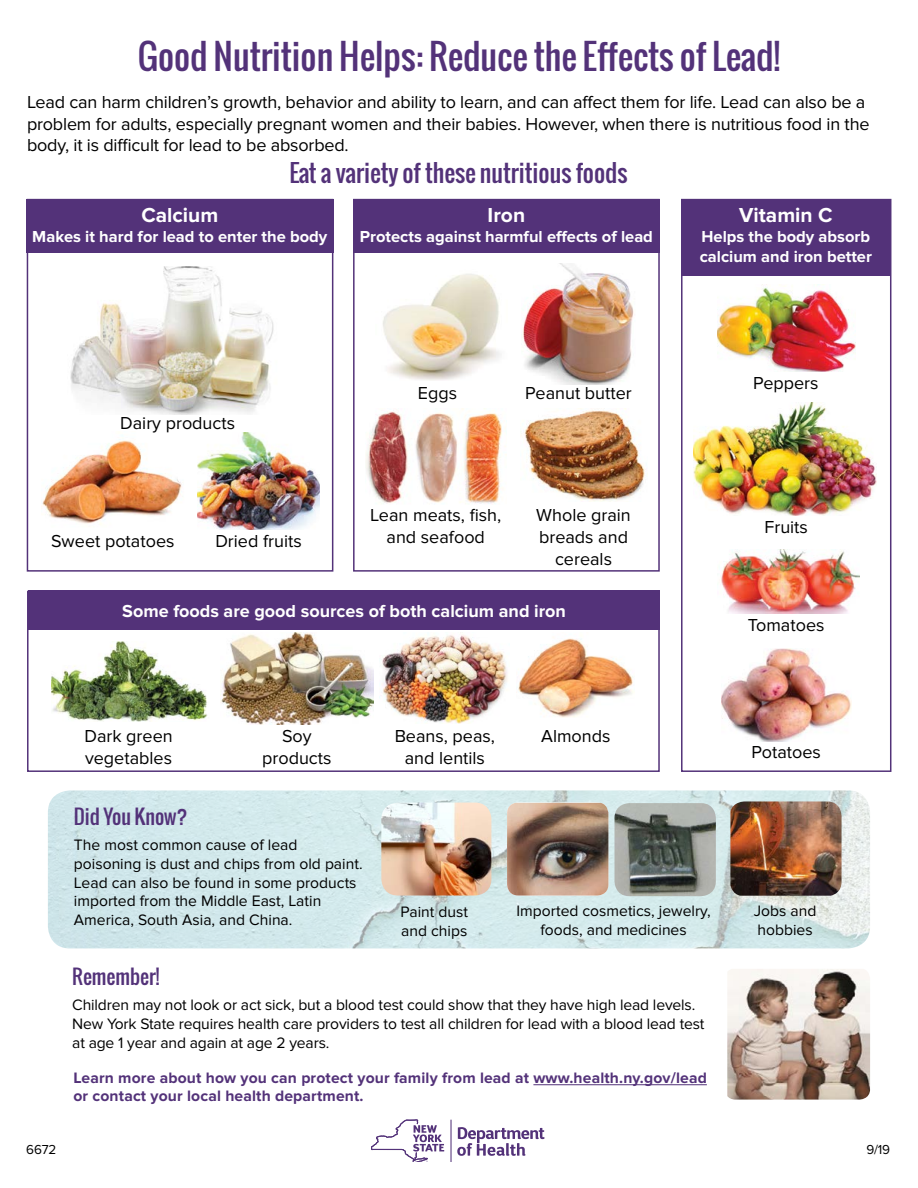
<style>
.page{position:relative;width:918px;height:1188px;background:#fff}
.page>*{position:absolute;margin:0;border:0;box-sizing:border-box;transform-origin:0 0}
.t1{font:34.5px "Oswald";color:#533279}
.t2{font:24px "Oswald";color:#533279}
.t3{font:700 21px "Proxima Nova";color:#fff}
.t4{font:19.95px "Oswald";color:#533279}
.t5{font:18px/21.6px "Proxima Nova";letter-spacing:-.01em;color:#000;text-align:center}
.t6{font:700 18px "Proxima Nova";color:#fff}
.t7{font:700 16.5px/19.8px "Proxima Nova";color:#fff}
.t8{font:15.6px/18.8px "Proxima Nova";color:#000}
.t9{font:700 15.6px/18.8px "Proxima Nova";letter-spacing:.01em;color:#533279}
.t10{font:13.5px "Proxima Nova";letter-spacing:-.01em;color:#000}
</style>
<div class="page">
<svg style="left:450px;top:1120px;width:95px;height:41px"></svg>
<svg style="left:371px;top:1119px;width:73px;height:43px"></svg>
<hr style="left:533px;top:1084px;width:174px;height:1px;background:#533279">
<img style="left:48px;top:790px;width:822px;height:158px">
<div style="left:27px;top:199px;width:306px;height:373px;border:2px solid #533279"></div>
<div style="left:353px;top:199px;width:307px;height:373px;border:2px solid #533279"></div>
<div style="left:353px;top:199px;width:307px;height:53px;background:#533279"></div>
<div style="left:681px;top:199px;width:210px;height:573px;border:2px solid #533279"></div>
<div style="left:28px;top:591px;width:632px;height:39px;background:#533279"></div>
<div style="left:27px;top:591px;width:633px;height:181px;border:2px solid #533279"></div>
<div style="left:681px;top:199px;width:210px;height:77px;background:#533279"></div>
<div style="left:26px;top:199px;width:307px;height:53px;background:#533279"></div>
<img style="left:366px;top:409px;width:136px;height:95px">
<img style="left:521px;top:263px;width:113px;height:121px">
<img style="left:379px;top:634px;width:129px;height:90px">
<img style="left:518px;top:637px;width:115px;height:80px">
<img style="left:220px;top:633px;width:153px;height:91px">
<img style="left:52px;top:641px;width:155px;height:80px">
<img style="left:383px;top:273px;width:118px;height:107px">
<img style="left:521px;top:408px;width:124px;height:94px">
<img style="left:197px;top:433px;width:123px;height:97px">
<img style="left:41px;top:435px;width:141px;height:90px">
<img style="left:70px;top:266px;width:204px;height:149px">
<img style="left:717px;top:286px;width:138px;height:85px">
<img style="left:721px;top:550px;width:139px;height:64px">
<img style="left:721px;top:648px;width:130px;height:93px">
<img style="left:693px;top:403px;width:184px;height:113px">
<img style="left:727px;top:969px;width:143px;height:131px">
<img style="left:730px;top:801px;width:112px;height:95px">
<img style="left:381px;top:803px;width:110px;height:93px">
<img style="left:615px;top:803px;width:101px;height:93px">
<img style="left:507px;top:803px;width:101px;height:93px">
<h1 class="t1" style="left:138px;top:30px;width:644px">Good Nutrition Helps: Reduce the Effects of Lead!</h1>
<p class="t5" style="left:27px;top:92px;width:844px;text-align:left">Lead can harm children’s growth, behavior and ability to learn, and can affect them for life. Lead can also be a problem for adults, especially pregnant women and their babies. However, when there is nutritious food in the body, it is difficult for lead to be absorbed.</p>
<h2 class="t2" style="left:290px;top:155px;width:339px">Eat a variety of these nutritious foods</h2>
<p class="t3" style="left:488px;top:203px;width:39px">Iron</p>
<p class="t7" style="left:360px;top:227px;width:295px">Protects against harmful effects of lead</p>
<p class="t3" style="left:141px;top:203px;width:78px">Calcium</p>
<p class="t7" style="left:32px;top:227px;width:297px">Makes it hard for lead to enter the body</p>
<p class="t5" style="left:120px;top:412px;width:116px">Dairy products</p>
<p class="t5" style="left:51px;top:531px;width:125px">Sweet potatoes</p>
<p class="t5" style="left:215px;top:531px;width:88px">Dried fruits</p>
<p class="t5" style="left:418px;top:382px;width:41px">Eggs</p>
<p class="t5" style="left:525px;top:382px;width:108px">Peanut butter</p>
<p class="t5" style="left:370px;top:505px;width:133px">Lean meats, fish, and seafood</p>
<p class="t5" style="left:536px;top:505px;width:96px">Whole grain breads and cereals</p>
<p class="t6" style="left:122px;top:601px;width:445px">Some foods are good sources of both calcium and iron</p>
<p class="t5" style="left:84px;top:726px;width:90px;text-align:left">Dark green vegetables</p>
<p class="t5" style="left:262px;top:726px;width:71px">Soy products</p>
<p class="t5" style="left:395px;top:726px;width:102px">Beans, peas, and lentils</p>
<p class="t5" style="left:541px;top:726px;width:71px">Almonds</p>
<p class="t3" style="left:739px;top:203px;width:95px">Vitamin C</p>
<p class="t7" style="left:700px;top:227px;width:174px">Helps the body absorb calcium and iron better</p>
<p class="t5" style="left:753px;top:372px;width:67px">Peppers</p>
<p class="t5" style="left:765px;top:517px;width:45px">Fruits</p>
<p class="t5" style="left:748px;top:614px;width:78px">Tomatoes</p>
<p class="t5" style="left:752px;top:742px;width:71px">Potatoes</p>
<p class="t4" style="left:74px;top:801px;width:115px">Did You Know?</p>
<p class="t8" style="left:74px;top:836px;width:290px">The most common cause of lead poisoning is dust and chips from old paint.<br>Lead can also be found in some products imported from the Middle East, Latin America, South Asia, and China.</p>
<p class="t8" style="left:401px;top:902px;width:69px">Paint dust and chips</p>
<p class="t8" style="left:517px;top:902px;width:196px;text-align:center">Imported cosmetics, jewelry, foods, and medicines</p>
<p class="t4" style="left:72px;top:961px;width:89px">Remember!</p>
<p class="t8" style="left:72px;top:996px;width:634px">Children may not look or act sick, but a blood test could show that they have high lead levels.<br>New York State requires health care providers to test all children for lead with a blood lead test at age 1 year and again at age 2 years.</p>
<p class="t9" style="left:73px;top:1068px;width:635px">Learn more about how you can protect your family from lead at www.health.ny.gov/lead or contact your local health department.</p>
<p class="t8" style="left:754px;top:902px;width:64px">Jobs and hobbies</p>
<p class="t10" style="left:26px;top:1141px;width:32px">6672</p>
<p class="t10" style="left:866px;top:1141px;width:25px">9/19</p>
</div>
